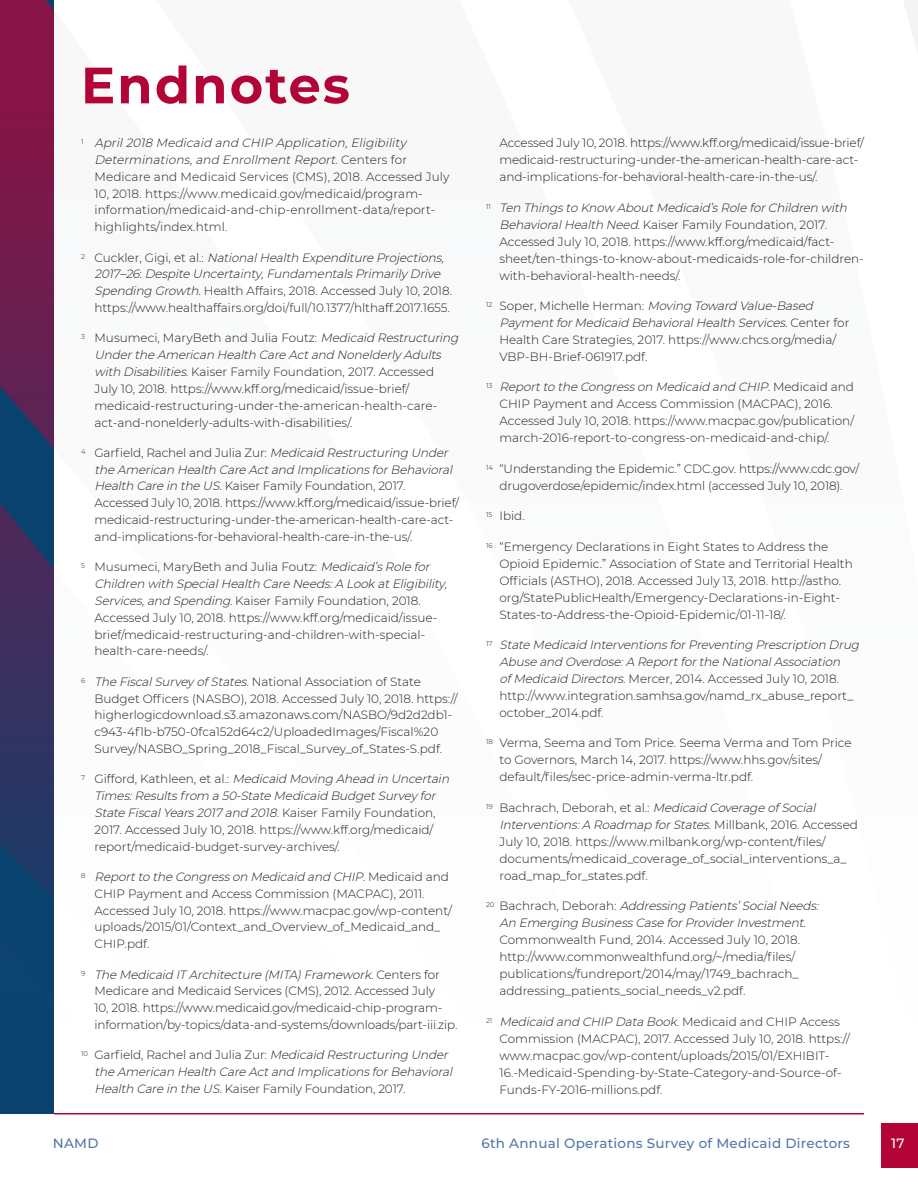
<style>
.page{position:relative;width:918px;height:1188px;background:#fff}
.page>*{position:absolute;margin:0;border:0;box-sizing:border-box;transform-origin:0 0}
.t1{font:700 51px "Montserrat";letter-spacing:.04em;color:#b30437}
.t2{font:500 13.5px "Montserrat";letter-spacing:.02em;color:#5177a7}
.t3{font:500 13.5px "Montserrat";color:#fff}
.t4{font:300 12px/16.8px "Montserrat";color:#231f20}
.t5{font:italic 300 12px/17px "Montserrat";color:#231f20}
.s1{font-style:italic}
.s2{font-style:normal}
</style>
<div class="page">
<div style="left:882px;top:1123px;width:36px;height:45px;background:#b30437"></div>
<hr style="left:54px;top:1113px;width:810px;height:1px;background:#b30437">
<svg style="left:0;top:0;width:54px;height:817px;background:#512756"></svg>
<svg style="left:0;top:817px;width:54px;height:297px;background:#0e406d"></svg>
<p class="t1" style="left:81px;top:48px;width:270px">Endnotes</p>
<p class="t4" style="left:94px;top:134px;width:357px;text-indent:-14px"><sup>1</sup> <span class="s1">April2018 Medicaid and CHIP Application,Eligibility Determinations,and EnrollmentReport</span>. C e n te rs fo r Medicare and Medicaid Services (CMS), 2018. Accessed July 10, 2018. https://www.medicaid.gov/medicaid/program&shy;information/medicaid-and-chip-enrollment-data/report&shy;highlights/index.html.</p>
<p class="t4" style="left:94px;top:249px;width:359px;text-indent:-14px"><sup>2</sup> C u c k l e r , G i g i , e t a l . : <span class="s1">NationalHealth Expenditure Projections, 2017–26</span>: <span class="s1">Despite Uncertainty,FundamentalsPrimarily Drive Spending Growth</span>. Health Affairs, 2018. Accessed July 10, 2018. https://www.healthaffairs.org/doi/full/10.1377/hlthaff.2017.1655.</p>
<p class="t4" style="left:94px;top:329px;width:369px;text-indent:-14px"><sup>3</sup> Musumeci, MaryBeth and Julia Foutz: <span class="s1">Medicaid Restructuring Underthe American Health Care Actand Nonelderly Adults with Disabilities.</span>Kaiser Family Foundation, 2017. Accessed<br>July 10, 2018. https://www.kff.org/medicaid/issue-brief/ medicaid-restructuring-under-the-american-health-care&shy;act-and-nonelderly-adults-with-disabilities/.</p>
<p class="t4" style="left:94px;top:444px;width:366px;text-indent:-14px"><sup>4</sup> G a rfi e l d , Ra c h e l a n d J u l i a Z u r: <span class="s1">Medicaid Restructuring Under the American Health Care Actand ImplicationsforBehavioral Health Care in the US.</span>Kaiser Family Foundation, 2017.<br>Accessed July 10, 2018. https://www.kff.org/medicaid/issue-brief/ medicaid-restructuring-under-the-american-health-care-act&shy;and-implications-for-behavioral-health-care-in-the-us/.</p>
<p class="t4" style="left:94px;top:558px;width:357px;text-indent:-14px"><sup>5</sup> Musumeci, MaryBeth and Julia Foutz: <span class="s1">Medicaid’sRole for Children with SpecialHealth Care Needs:A Look atEligibility, Services,and Spending.</span>Kaiser Family Foundation, 2018.<br>Accessed July 10, 2018. https://www.kff.org/medicaid/issue&shy;brief/medicaid-restructuring-and-children-with-special&shy;health-care-needs/.</p>
<p class="t4" style="left:94px;top:673px;width:365px;text-indent:-14px"><sup>6</sup> <span class="s1">The FiscalSurvey ofStates.</span>National Association of State Budget Officers (NASBO), 2018. Accessed July 10, 2018. https:// higherlogicdownload.s3.amazonaws.com/NASBO/9d2d2db1- c943-4f1b-b750-0fca152d64c2/UploadedImages/Fiscal%20<br>Survey/NASBO_Spring_2018_Fiscal_Survey_of_States-S.pdf.</p>
<p class="t4" style="left:94px;top:770px;width:359px;text-indent:-14px"><sup>7</sup> G i ffo r d , Ka t h l e e n , e t a l . : <span class="s1">Medicaid Moving Ahead in Uncertain Times:Resultsfrom a 50-State Medicaid BudgetSurvey for State FiscalYears2017 and 2018.</span>Ka i se r Fa m i ly Fo u n d a t i o n , 2017. Accessed July 10, 2018. https://www.kff.org/medicaid/ report/medicaid-budget-survey-archives/.</p>
<p class="t4" style="left:94px;top:868px;width:359px;text-indent:-14px"><sup>8</sup> <span class="s1">Reportto the Congresson Medicaid and CHIP.</span>M e d i c a i d a n d CHIP Payment and Access Commission (MACPAC), 2011.<br>Accessed July 10, 2018. https://www.macpac.gov/wp-content/ uploads/2015/01/Context_and_Overview_of_Medicaid_and_ CHIP.pdf.</p>
<p class="t4" style="left:94px;top:965px;width:364px;text-indent:-14px"><sup>9</sup> <span class="s1">The Medicaid IT Architecture (MITA)Framework.</span>C e n t e r s fo r Medicare and Medicaid Services (CMS), 2012. Accessed July<br>10, 2018. https://www.medicaid.gov/medicaid-chip-program&shy;information/by-topics/data-and-systems/downloads/part-iii.zip.</p>
<p class="t5" style="left:94px;top:1046px;width:363px;text-indent:-14px"><sup>10</sup> <span class="s2">Garfield, Rachel and Julia Zur:</span> Medicaid Restructuring Under the American Health Care Actand ImplicationsforBehavioral<br>Health Care in the US.<span class="s2">Kaiser Family Foundation, 2017.</span></p>
<p class="t4" style="left:500px;top:134px;width:366px">Accessed July 10, 2018. https://www.kff.org/medicaid/issue-brief/ medicaid-restructuring-under-the-american-health-care-act&shy;and-implications-for-behavioral-health-care-in-the-us/.</p>
<p class="t4" style="left:500px;top:198px;width:366px;text-indent:-14px"><sup>1</sup> <sup>1</sup> <span class="s1">Ten Thingsto Know AboutMedicaid’sRole forChildren with BehavioralHealth Need.</span>Kaiser Family Foundation, 2017.<br>Accessed July 10, 2018. https://www.kff.org/medicaid/fact&shy;sheet/ten-things-to-know-about-medicaids-role-for-children&shy;with-behavioral-health-needs/.</p>
<p class="t4" style="left:500px;top:297px;width:351px;text-indent:-14px"><sup>12</sup> Soper, Michelle Herman: <span class="s1">Moving Toward Value-Based PaymentforMedicaid BehavioralHealth Services.</span>C e n t e r fo r Health Care Strategies, 2017. https://www.chcs.org/media/ VBP-BH-Brief-061917.pdf.</p>
<p class="t4" style="left:500px;top:378px;width:356px;text-indent:-14px"><sup>1</sup> <sup>3</sup> <span class="s1">Reportto the Congresson Medicaid and CHIP.</span>M e d i c a i d a n d CHIP Payment and Access Commission (MACPAC), 2016.<br>Accessed July 10, 2018. https://www.macpac.gov/publication/ march-2016-report-to-congress-on-medicaid-and-chip/.</p>
<p class="t4" style="left:486px;top:460px;width:375px;text-align:center"><sup>14</sup> “Understanding the Epidemic.” CDC.gov. https://www.cdc.gov/ drugoverdose/epidemic/index.html (accessed July 10, 2018).</p>
<p class="t4" style="left:486px;top:507px;width:40px"><sup>15</sup> Ibid.</p>
<p class="t4" style="left:500px;top:538px;width:355px;text-indent:-14px"><sup>16</sup> “Emergency Declarations in Eight States to Address the Opioid Epidemic.” Association of State and Territorial Health Officials (ASTHO), 2018. Accessed July 13, 2018. http://astho. org/StatePublicHealth/Emergency-Declarations-in-Eight-States-to-Address-the-Opioid-Epidemic/01-11-18/.</p>
<p class="t5" style="left:500px;top:636px;width:364px;text-indent:-14px"><sup>1</sup> <sup>7</sup> State Medicaid InterventionsforPreventing Prescription Drug Abuse and Overdose:A Reportforthe NationalAssociation ofMedicaid Directors.<span class="s2">Mercer, 2014. Accessed July 10, 2018. http://www.integration.samhsa.gov/namd_rx_abuse_report_ october_2014.pdf.</span></p>
<p class="t4" style="left:500px;top:734px;width:354px;text-indent:-14px"><sup>18</sup> Verma, Seema and Tom Price. Seema Verma and Tom Price to Governors, March 14, 2017. https://www.hhs.gov/sites/ default/files/sec-price-admin-verma-ltr.pdf.</p>
<p class="t4" style="left:500px;top:799px;width:360px;text-indent:-14px"><sup>19</sup> Bachrach, Deborah, et al.: <span class="s1">Medicaid Coverage ofSocial Interventions:A Roadmap forStates.</span>M i l l b a n k , 2 01 6 . Ac c e ss e d July 10, 2018. https://www.milbank.org/wp-content/files/ documents/medicaid_coverage_of_social_interventions_a_ road_map_for_states.pdf.</p>
<p class="t4" style="left:500px;top:897px;width:324px;text-indent:-14px"><sup>2</sup> <sup>0</sup> B a c h r a c h , D e b o r a h : <span class="s1">Addressing Patients’SocialNeeds:<br>An Emerging BusinessCase forProviderInvestment.<br></span>Commonwealth Fund, 2014. Accessed July 10, 2018. http://www.commonwealthfund.org/~/media/files/ publications/fundreport/2014/may/1749_bachrach_ addressing_patients_social_needs_v2.pdf.</p>
<p class="t4" style="left:500px;top:1012px;width:352px;text-indent:-14px"><sup>21</sup> <span class="s1">Medicaid and CHIP Data Book.</span>Medicaid and CHIP Access Commission (MACPAC), 2017. Accessed July 10, 2018. https:// www.macpac.gov/wp-content/uploads/2015/01/EXHIBIT-16.-Medicaid-Spending-by-State-Category-and-Source-of-Funds-FY-2016-millions.pdf.</p>
<p class="t2" style="left:53px;top:1134px;width:47px">NAMD</p>
<p class="t2" style="left:481px;top:1134px;width:370px">6th Annual Operations Survey of Medicaid Directors</p>
<p class="t3" style="left:891px;top:1134px;width:15px">17</p>
</div>
